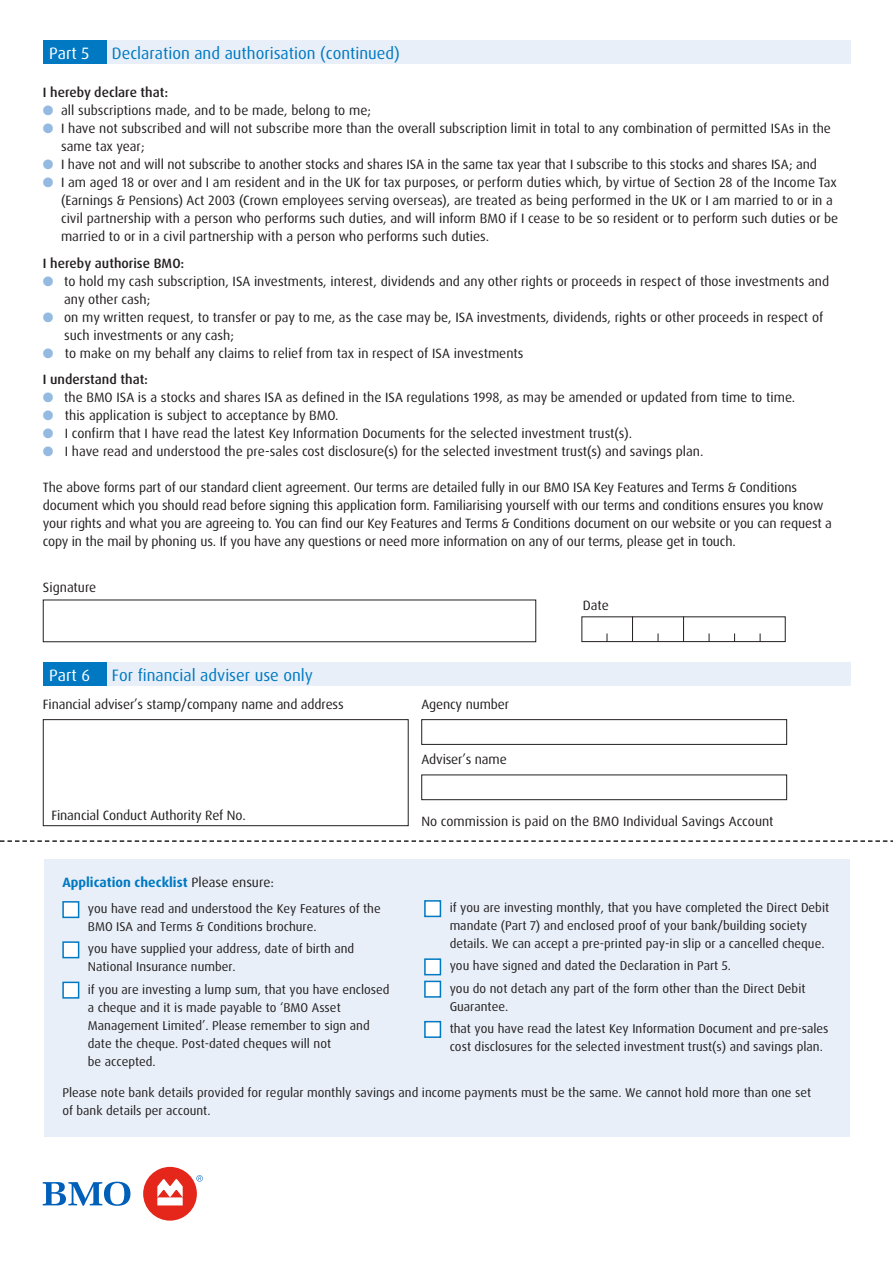
<style>
.page{position:relative;width:893px;height:1263px;background:#fff}
.page>*{position:absolute;margin:0;border:0;box-sizing:border-box;transform-origin:0 0}
.t1{font:16.5px "Dax Pro";color:#0079c2}
.t2{font:16.5px "Dax Pro";color:#fff}
.App_form_body_copy{font:13.5px/18px "Dax Pro";letter-spacing:-.005em;color:#231f20}
.App_Bullet_copy{font:13.5px/18px "Dax Pro";color:#231f20}
.App_form_body_copy-2{font:500 13.5px "Dax Pro";color:#231f20}
.t3{font:700 13.5px "Dax Pro";color:#0079c2}
.Application_Checklis{font:12.75px/18px "Dax Pro";color:#231f20}
.s1{color:#94bae2}
.s2{font-weight:400;color:#231f20}
</style>
<div class="page">
<div style="left:421px;top:719px;width:366px;height:26px;border:1px solid #231f20"></div>
<div style="left:421px;top:774px;width:366px;height:26px;border:1px solid #231f20"></div>
<div style="left:43px;top:719px;width:366px;height:107px;border:1px solid #231f20"></div>
<div style="left:106px;top:662px;width:744px;height:24px;background:#e8eff8"></div>
<div style="left:43px;top:662px;width:64px;height:24px;background:#0079c2"></div>
<div style="left:581px;top:616px;width:205px;height:26px;border:1px solid #231f20"></div>
<svg style="left:683px;top:616px;width:1px;height:26px"></svg>
<svg style="left:632px;top:616px;width:1px;height:26px"></svg>
<div style="left:43px;top:600px;width:493px;height:42px;border:1px solid #231f20"></div>
<div style="left:106px;top:40px;width:744px;height:24px;background:#e8eff8"></div>
<div style="left:43px;top:40px;width:64px;height:24px;background:#0079c2"></div>
<svg style="left:0;top:840px;width:893px;height:2px"></svg>
<div style="left:44px;top:860px;width:805px;height:277px;background:#e8eff8"></div>
<div style="left:62px;top:901px;width:17px;height:17px;background:#fff;border:2px solid #0079c2"></div>
<div style="left:62px;top:941px;width:17px;height:17px;background:#fff;border:2px solid #0079c2"></div>
<div style="left:62px;top:981px;width:17px;height:18px;background:#fff;border:2px solid #0079c2"></div>
<div style="left:424px;top:900px;width:17px;height:17px;background:#fff;border:2px solid #0079c2"></div>
<div style="left:424px;top:958px;width:17px;height:17px;background:#fff;border:2px solid #0079c2"></div>
<div style="left:424px;top:981px;width:17px;height:17px;background:#fff;border:2px solid #0079c2"></div>
<div style="left:424px;top:1021px;width:17px;height:17px;background:#fff;border:2px solid #0079c2"></div>
<div style="left:143px;top:1167px;width:54px;height:53px;background:#e5261b;border-radius:50%"></div>
<svg style="left:43px;top:1182px;width:87px;height:24px"></svg>
<svg style="left:196px;top:1175px;width:7px;height:6px"></svg>
<svg style="left:157px;top:1179px;width:26px;height:26px"></svg>
<p class="t2" style="left:49px;top:42px;width:41px">Part 5</p>
<p class="t1" style="left:112px;top:42px;width:289px">Declaration and authorisation (continued)</p>
<p class="App_form_body_copy-2" style="left:43px;top:84px;width:127px">I hereby declare that:</p>
<p class="App_form_body_copy" style="left:43px;top:101px;width:330px"><span class="s1">●</span> all subscriptions made, and to be made, belong to me;</p>
<p class="App_form_body_copy" style="left:61px;top:119px;width:771px;text-indent:-18px"><span class="s1">●</span> I have not subscribed and will not subscribe more than the overall subscription limit in total to any combination of permitted ISAs in the same tax year;</p>
<p class="App_form_body_copy" style="left:43px;top:155px;width:776px"><span class="s1">●</span> I have not and will not subscribe to another stocks and shares ISA in the same tax year that I subscribe to this stocks and shares ISA; and</p>
<p class="App_form_body_copy" style="left:61px;top:173px;width:779px;text-indent:-18px"><span class="s1">●</span> I am aged 18 or over and I am resident and in the UK for tax purposes, or perform duties which, by virtue of Section 28 of the Income Tax (Earnings &amp; Pensions) Act 2003 (Crown employees serving overseas), are treated as being performed in the UK or I am married to or in a civil partnership with a person who performs such duties, and will inform BMO if I cease to be so resident or to perform such duties or be married to or in a civil partnership with a person who performs such duties.</p>
<p class="App_form_body_copy-2" style="left:43px;top:254px;width:143px">I hereby authorise BMO:</p>
<p class="App_Bullet_copy" style="left:64px;top:272px;width:767px;text-indent:-21px"><span class="s1">●</span> to hold my cash subscription, ISA investments, interest, dividends and any other rights or proceeds in respect of those investments and any other cash;</p>
<p class="App_Bullet_copy" style="left:64px;top:308px;width:761px;text-indent:-21px"><span class="s1">●</span> on my written request, to transfer or pay to me, as the case may be, ISA investments, dividends, rights or other proceeds in respect of such investments or any cash;</p>
<p class="App_form_body_copy" style="left:43px;top:344px;width:482px"><span class="s1">●</span> to make on my behalf any claims to relief from tax in respect of ISA investments</p>
<p class="App_form_body_copy-2" style="left:43px;top:371px;width:107px">I understand that:</p>
<p class="App_Bullet_copy" style="left:43px;top:388px;width:754px"><span class="s1">●</span> the BMO ISA is a stocks and shares ISA as defined in the ISA regulations 1998, as may be amended or updated from time to time.</p>
<p class="App_form_body_copy" style="left:43px;top:406px;width:297px"><span class="s1">●</span> this application is subject to acceptance by BMO.</p>
<p class="App_form_body_copy" style="left:43px;top:424px;width:591px"><span class="s1">●</span> I confirm that I have read the latest Key Information Documents for the selected investment trust(s).</p>
<p class="App_form_body_copy" style="left:43px;top:442px;width:662px"><span class="s1">●</span> I have read and understood the pre-sales cost disclosure(s) for the selected investment trust(s) and savings plan.</p>
<p class="App_form_body_copy" style="left:43px;top:478px;width:791px">The above forms part of our standard client agreement. Our terms are detailed fully in our BMO ISA Key Features and Terms &amp; Conditions document which you should read before signing this application form. Familiarising yourself with our terms and conditions ensures you know your rights and what you are agreeing to. You can find our Key Features and Terms &amp; Conditions document on our website or you can request a copy in the mail by phoning us. If you have any questions or need more information on any of our terms, please get in touch.</p>
<p class="App_form_body_copy" style="left:43px;top:579px;width:55px">Signature</p>
<p class="t2" style="left:49px;top:664px;width:42px">Part 6</p>
<p class="t1" style="left:112px;top:664px;width:203px">For financial adviser use only</p>
<p class="App_form_body_copy" style="left:43px;top:695px;width:302px">Financial adviser’s stamp/company name and address</p>
<p class="App_form_body_copy" style="left:51px;top:806px;width:196px">Financial Conduct Authority Ref No.</p>
<p class="App_form_body_copy" style="left:421px;top:695px;width:89px">Agency number</p>
<p class="App_form_body_copy" style="left:421px;top:750px;width:87px">Adviser’s name</p>
<p class="App_form_body_copy" style="left:583px;top:596px;width:28px">Date</p>
<p class="App_form_body_copy" style="left:421px;top:813px;width:354px">No commission is paid on the BMO Individual Savings Account</p>
<p class="t3" style="left:62px;top:873px;width:213px">Application checklist <span class="s2">Please ensure:</span></p>
<p class="Application_Checklis" style="left:88px;top:900px;width:294px">you have read and understood the Key Features of the<br>BMO ISA and Terms &amp; Conditions brochure.</p>
<p class="Application_Checklis" style="left:88px;top:940px;width:268px">you have supplied your address, date of birth and<br>National Insurance number.</p>
<p class="Application_Checklis" style="left:88px;top:980px;width:303px">if you are investing a lump sum, that you have enclosed a cheque and it is made payable to ‘BMO Asset Management Limited’. Please remember to sign and date the cheque. Post-dated cheques will not<br>be accepted.</p>
<p class="Application_Checklis" style="left:450px;top:899px;width:381px">if you are investing monthly, that you have completed the Direct Debit mandate (Part 7) and enclosed proof of your bank/building society details. We can accept a pre-printed pay-in slip or a cancelled cheque.</p>
<p class="Application_Checklis" style="left:450px;top:957px;width:283px">you have signed and dated the Declaration in Part 5.</p>
<p class="Application_Checklis" style="left:450px;top:979px;width:357px">you do not detach any part of the form other than the Direct Debit<br>Guarantee.</p>
<p class="Application_Checklis" style="left:450px;top:1019px;width:380px">that you have read the latest Key Information Document and pre-sales cost disclosures for the selected investment trust(s) and savings plan.</p>
<p class="Application_Checklis" style="left:62px;top:1083px;width:750px">Please note bank details provided for regular monthly savings and income payments must be the same. We cannot hold more than one set of bank details per account.</p>
</div>
